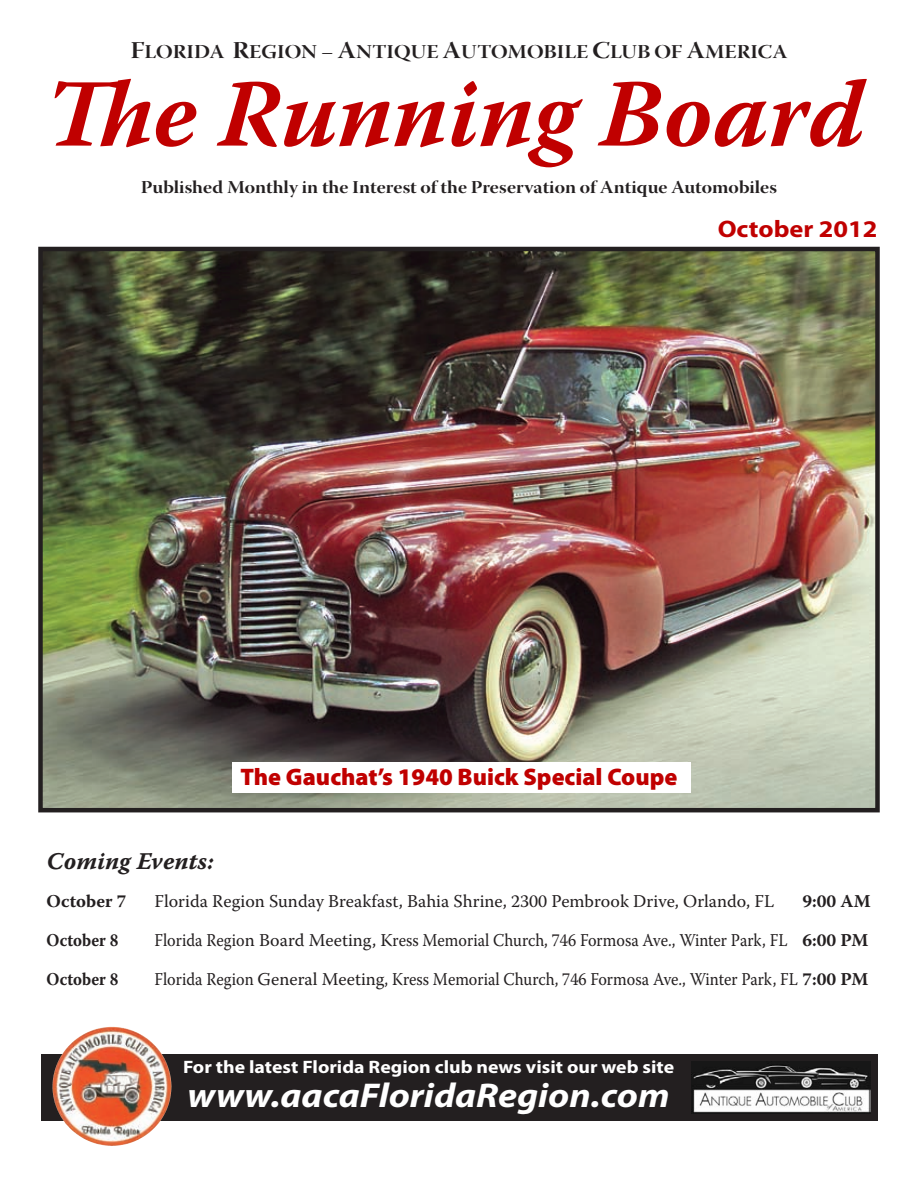
<style>
.page{position:relative;width:918px;height:1188px;background:#fff}
.page>*{position:absolute;margin:0;border:0;box-sizing:border-box;transform-origin:0 0}
.t1{font:italic 700 96px "Warnock Pro";color:#c00000}
.t2{font:italic 700 34.5px "Myriad Pro";color:#fff;scale:1.1 1}
.t3{font:900 24px "Myriad Pro";color:#c00000}
.t4{font:24px "Warnock Pro Bold It Capt";color:#231f20}
.t5{font:700 24px "Myriad Pro";color:#c00000;scale:1.1 1}
.t6{font:19.5px "Warnock Pro Bold Disp";color:#231f20;scale:1.1 1}
.t7{font:18px "Warnock Pro";color:#231f20;scale:.9 1}
.t8{font:18px "Warnock Pro";color:#231f20}
.t9{font:18px "Warnock Pro Bold Disp";color:#231f20;scale:1.1 1}
.t10{font:700 18px "Myriad Pro";color:#fff;scale:1.1 1}
.t11{font:700 18px "Warnock Pro";letter-spacing:.005em;color:#231f20;scale:.9 1}
.t12{font:700 18px "Warnock Pro";letter-spacing:.005em;color:#231f20}
.s1{font-size:24px}
.s2{font-weight:700}
</style>
<div class="page">
<img style="left:43px;top:252px;width:832px;height:555px">
<div style="left:38px;top:247px;width:842px;height:565px;border:4px solid #231f20"></div>
<svg style="left:41px;top:1054px;width:837px;height:66px;background:#3e302d"></svg>
<img style="left:65px;top:1027px;width:47px;height:24px">
<img style="left:691px;top:1062px;width:179px;height:52px">
<div style="left:232px;top:762px;width:459px;height:31px;background:#fff"></div>
<p class="t6" style="left:130px;top:40px;width:599px"><span class="s1">F</span>LORIDA <span class="s1">R</span>EGION – <span class="s1">A</span>NTIQUE <span class="s1">A</span>UTOMOBILE <span class="s1">C</span>LUB OF <span class="s1">A</span>MERICA</p>
<h1 class="t1" style="left:45px;top:56px;width:821px">The Running Board</h1>
<p class="t9" style="left:141px;top:176px;width:580px">Published Monthly in the Interest of the Preservation of Antique Automobiles</p>
<h3 class="t5" style="left:718px;top:213px;width:147px">October 2012</h3>
<h3 class="t3" style="left:241px;top:761px;width:438px">The Gauchat’s 1940 Buick Special Coupe</h3>
<h3 class="t4" style="left:46px;top:847px;width:169px">Coming Events:</h3>
<p class="t12" style="left:46px;top:890px;width:82px">October 7</p>
<p class="t8" style="left:154px;top:890px;width:621px">Florida Region Sunday Breakfast, Bahia Shrine, 2300 Pembrook Drive, Orlando, FL</p>
<p class="t12" style="left:802px;top:890px;width:70px">9:00 AM</p>
<p class="t11" style="left:46px;top:929px;width:82px">October 8</p>
<p class="t7" style="left:154px;top:929px;width:795px">Florida Region Board Meeting, Kress Memorial Church, 746 Formosa Ave., Winter Park, FL <span class="s2">6:00 PM</span></p>
<p class="t11" style="left:46px;top:968px;width:82px">October 8</p>
<p class="t7" style="left:154px;top:968px;width:795px">Florida Region General Meeting, Kress Memorial Church, 746 Formosa Ave., Winter Park, FL <span class="s2">7:00 PM</span></p>
<p class="t10" style="left:183px;top:1055px;width:448px">For the latest Florida Region club news visit our web site</p>
<h2 class="t2" style="left:188px;top:1073px;width:440px">www.aacaFloridaRegion.com</h2>
</div>
